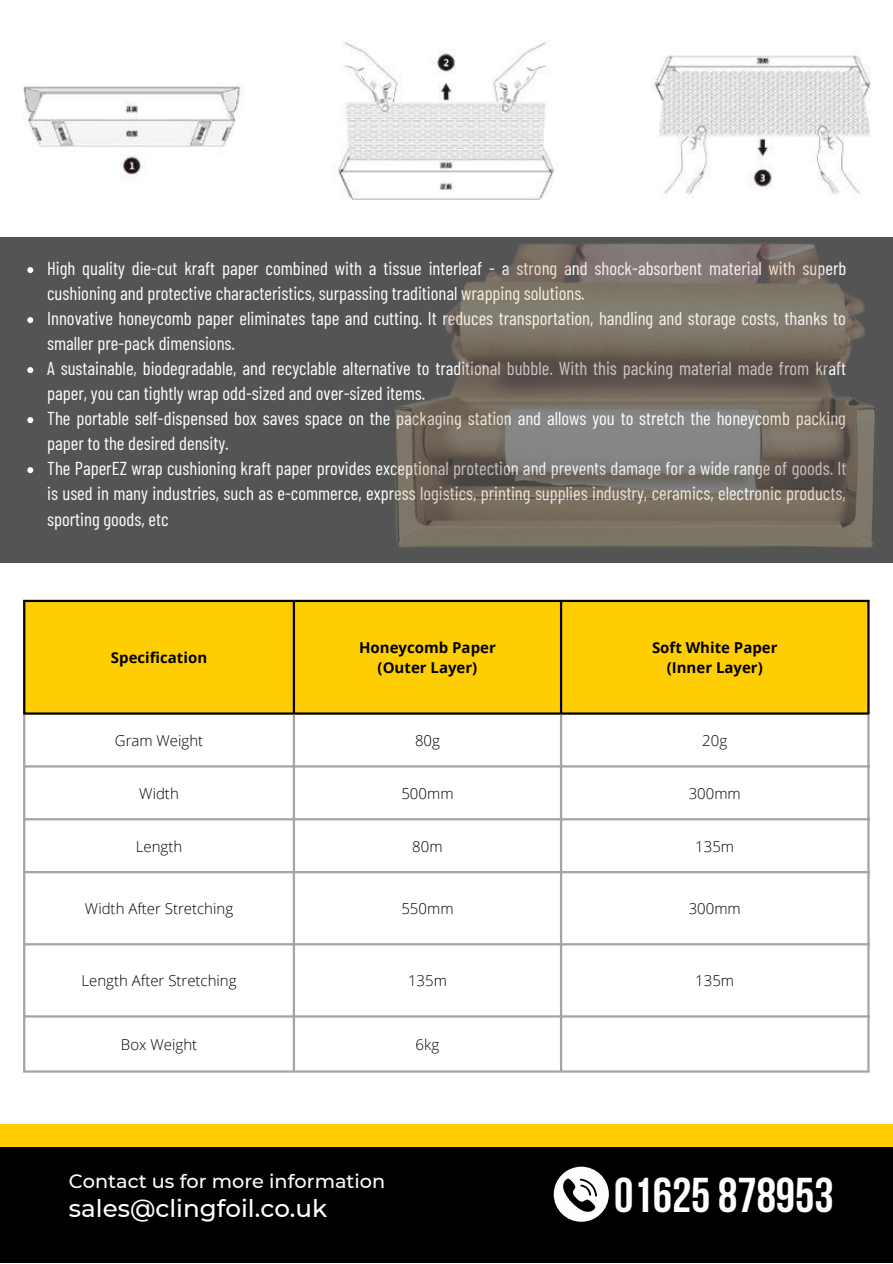
<style>
.page{position:relative;width:893px;height:1264px;background:#fff}
.page>*{position:absolute;margin:0;border:0;box-sizing:border-box;transform-origin:0 0}
.t1{font:700 48.6px "Bebas Neue";color:#fefefe}
.t2{font:500 24.6px "Montserrat";color:#fff}
.t3{font:500 19.2px "Montserrat";color:#fff}
.t4{font:18.6px/25px "Barlow Condensed";color:#fff}
.t5{font:300 15px "Open Sans";color:#000}
.t6{font:700 15px/20.2px "Open Sans";color:#000;text-align:center}
</style>
<div class="page">
<div style="left:25px;top:602px;width:842px;height:110px;background:#ffce02"></div>
<hr style="left:23px;top:602px;width:2px;height:110px;background:#000">
<hr style="left:293px;top:602px;width:2px;height:110px;background:#000">
<hr style="left:560px;top:602px;width:2px;height:110px;background:#000">
<hr style="left:867px;top:602px;width:2px;height:110px;background:#000">
<hr style="left:23px;top:600px;width:846px;height:2px;background:#000">
<hr style="left:23px;top:712px;width:846px;height:2px;background:#000">
<hr style="left:23px;top:714px;width:2px;height:356px;background:#a4a4a7">
<hr style="left:293px;top:714px;width:2px;height:356px;background:#a4a4a7">
<hr style="left:560px;top:714px;width:2px;height:356px;background:#a4a4a7">
<hr style="left:867px;top:714px;width:2px;height:356px;background:#a4a4a7">
<hr style="left:23px;top:765px;width:846px;height:2px;background:#a4a4a7">
<hr style="left:23px;top:818px;width:846px;height:2px;background:#a4a4a7">
<hr style="left:23px;top:871px;width:846px;height:2px;background:#a4a4a7">
<hr style="left:23px;top:943px;width:846px;height:2px;background:#a4a4a7">
<hr style="left:23px;top:1015px;width:846px;height:2px;background:#a4a4a7">
<hr style="left:23px;top:1070px;width:846px;height:2px;background:#a4a4a7">
<div style="left:0;top:1124px;width:892px;height:117px;background:#ffce02"></div>
<div style="left:0;top:1146px;width:892px;height:116px;background:#000"></div>
<svg style="left:553px;top:1166px;width:55px;height:55px"></svg>
<div style="left:0;top:237px;width:892px;height:325px;background:#545454"></div>
<img style="left:23px;top:41px;width:847px;height:158px">
<svg style="left:27px;top:267px;width:6px;height:6px"></svg>
<svg style="left:27px;top:317px;width:6px;height:6px"></svg>
<svg style="left:27px;top:367px;width:6px;height:6px"></svg>
<svg style="left:27px;top:417px;width:6px;height:6px"></svg>
<svg style="left:27px;top:467px;width:6px;height:6px"></svg>
<img style="left:374px;top:243px;width:518px;height:403px">
<p class="t4" style="left:47px;top:255px;width:800px">High quality die-cut kraft paper combined with a tissue interleaf - a strong and shock-absorbent material with superb cushioning and protective characteristics, surpassing traditional wrapping solutions.<br>Innovative honeycomb paper eliminates tape and cutting. It reduces transportation, handling and storage costs, thanks to smaller pre-pack dimensions.<br>A sustainable, biodegradable, and recyclable alternative to traditional bubble. With this packing material made from kraft paper, you can tightly wrap odd-sized and over-sized items.<br>The portable self-dispensed box saves space on the packaging station and allows you to stretch the honeycomb packing paper to the desired density.<br>The PaperEZ wrap cushioning kraft paper provides exceptional protection and prevents damage for a wide range of goods. It is used in many industries, such as e-commerce, express logistics, printing supplies industry, ceramics, electronic products, sporting goods, etc</p>
<p class="t6" style="left:111px;top:647px;width:98px">Specification</p>
<p class="t6" style="left:359px;top:636px;width:138px">Honeycomb Paper (Outer Layer)</p>
<p class="t6" style="left:652px;top:636px;width:127px">Soft White Paper (Inner Layer)</p>
<p class="t5" style="left:115px;top:730px;width:90px">Gram Weight</p>
<p class="t5" style="left:415px;top:730px;width:26px">80g</p>
<p class="t5" style="left:702px;top:730px;width:26px">20g</p>
<p class="t5" style="left:139px;top:783px;width:41px">Width</p>
<p class="t5" style="left:401px;top:783px;width:54px">500mm</p>
<p class="t5" style="left:688px;top:783px;width:54px">300mm</p>
<p class="t5" style="left:136px;top:836px;width:48px">Length</p>
<p class="t5" style="left:412px;top:836px;width:32px">80m</p>
<p class="t5" style="left:695px;top:836px;width:40px">135m</p>
<p class="t5" style="left:85px;top:898px;width:150px">Width After Stretching</p>
<p class="t5" style="left:401px;top:898px;width:54px">550mm</p>
<p class="t5" style="left:688px;top:898px;width:54px">300mm</p>
<p class="t5" style="left:81px;top:970px;width:157px">Length After Stretching</p>
<p class="t5" style="left:408px;top:970px;width:40px">135m</p>
<p class="t5" style="left:695px;top:970px;width:40px">135m</p>
<p class="t5" style="left:121px;top:1034px;width:78px">Box Weight</p>
<p class="t5" style="left:415px;top:1034px;width:25px">6kg</p>
<p class="t3" style="left:69px;top:1167px;width:318px">Contact us for more information</p>
<h2 class="t2" style="left:69px;top:1191px;width:260px">sales@clingfoil.co.uk</h2>
<h1 class="t1" style="left:614px;top:1168px;width:221px">01625 878953</h1>
</div>
